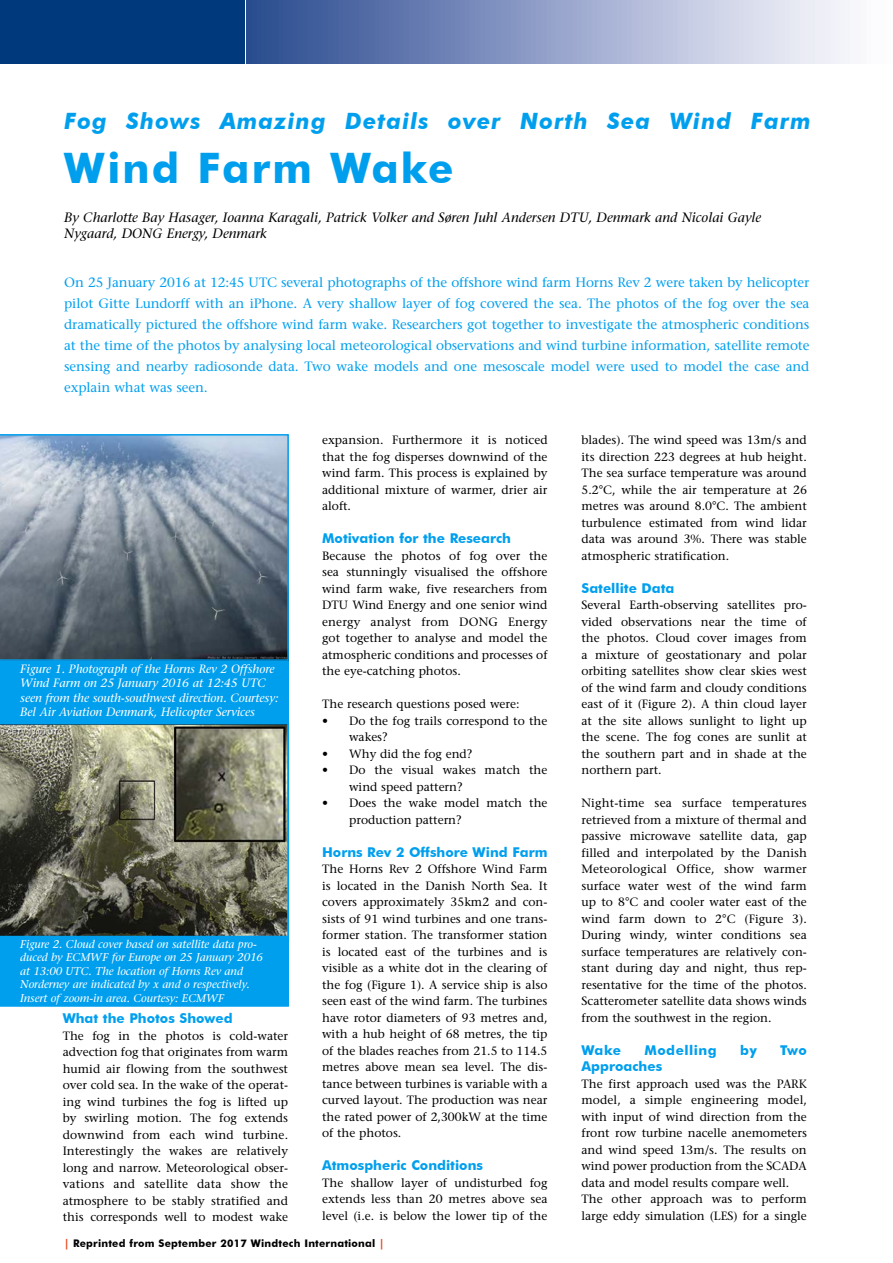
<style>
.page{position:relative;width:893px;height:1263px;background:#fff}
.page>*{position:absolute;margin:0;border:0;box-sizing:border-box;transform-origin:0 0}
.t1{font:700 42px "Futura BT";letter-spacing:.05em;color:#009fee}
.t2{font:italic 700 22.5px "Futura BT";letter-spacing:.05em;color:#009fee}
.t3{font:13.5px/21px "Stone Serif";letter-spacing:-.01em;color:#009fee;text-align:justify}
.t4{font:italic 13.5px/16.2px "Stone Serif";color:#000}
.t5{font:700 13.5px "Futura BT";color:#009fee}
.t6{font:700 13.5px "Futura BT";letter-spacing:.035em;color:#009fee}
.t7{font:12px/16.5px "Stone Serif";color:#000;text-align:justify}
.t8{font:italic 12px/14.4px "Stone Serif";letter-spacing:-.005em;color:#fff}
.t9{font:italic 11.25px/13.5px "Stone Serif";letter-spacing:-.005em;color:#fff}
.t10{font:700 10.5px "Futura BT";letter-spacing:.02em;color:#000}
.s1{color:#e74d22}
</style>
<div class="page">
<div style="left:247px;top:0;width:646px;height:64px;background:linear-gradient(to right,#2a4a91,#fff)"></div>
<div style="left:0;top:0;width:244px;height:64px;background:#003a7c"></div>
<div style="left:0;top:661px;width:289px;height:62px;background:#009fee"></div>
<svg style="left:0;top:434px;width:289px;height:227px;background:#768594"></svg>
<svg style="left:0;top:723px;width:289px;height:213px;background:#6c6e5e"></svg>
<div style="left:0;top:936px;width:289px;height:70px;background:#009fee"></div>
<h2 class="t2" style="left:64px;top:107px;width:748px">Fog Shows Amazing Details over North Sea Wind Farm</h2>
<h1 class="t1" style="left:64px;top:143px;width:391px">Wind Farm Wake</h1>
<p class="t4" style="left:64px;top:209px;width:699px">By Charlotte Bay Hasager, Ioanna Karagali, Patrick Volker and Søren Juhl Andersen DTU, Denmark and Nicolai Gayle<br>Nygaard, DONG Energy, Denmark</p>
<p class="t3" style="left:64px;top:271px;width:747px">On 25 January 2016 at 12:45 UTC several photographs of the offshore wind farm Horns Rev 2 were taken by helicopter pilot Gitte Lundorff with an iPhone. A very shallow layer of fog covered the sea. The photos of the fog over the sea dramatically pictured the offshore wind farm wake. Researchers got together to investigate the atmospheric conditions at the time of the photos by analysing local meteorological observations and wind turbine information, satellite remote sensing and nearby radiosonde data. Two wake models and one mesoscale model were used to model the case and explain what was seen.</p>
<p class="t8" style="left:20px;top:661px;width:260px">Figure 1. Photograph of the Horns Rev 2 Offshore Wind Farm on 25 January 2016 at 12:45 UTC seen from the south-southwest direction. Courtesy:<br>Bel Air Aviation Denmark, Helicopter Services</p>
<p class="t9" style="left:20px;top:937px;width:244px">Figure 2. Cloud cover based on satellite data pro&shy;duced by ECMWF for Europe on 25 January 2016 at 13:00 UTC. The location of Horns Rev and Norderney are indicated by x and o respectively.<br>Insert of zoom-in area. Courtesy: ECMWF</p>
<p class="t5" style="left:63px;top:1010px;width:171px">What the Photos Showed</p>
<p class="t7" style="left:63px;top:1027px;width:227px">The fog in the photos is cold-water advection fog that originates from warm humid air flowing from the southwest over cold sea. In the wake of the operat&shy;ing wind turbines the fog is lifted up by swirling motion. The fog extends downwind from each wind turbine.<br>Interestingly the wakes are relatively long and narrow. Meteorological obser&shy;vations and satellite data show the atmosphere to be stably stratified and this corresponds well to modest wake</p>
<p class="t7" style="left:322px;top:432px;width:227px">expansion. Furthermore it is noticed that the fog disperses downwind of the wind farm. This process is explained by additional mixture of warmer, drier air aloft.</p>
<p class="t5" style="left:322px;top:530px;width:190px">Motivation for the Research</p>
<p class="t7" style="left:322px;top:547px;width:227px">Because the photos of fog over the sea stunningly visualised the offshore wind farm wake, five researchers from DTU Wind Energy and one senior wind energy analyst from DONG Energy got together to analyse and model the atmospheric conditions and processes of the eye-catching photos.</p>
<p class="t7" style="left:322px;top:696px;width:199px">The research questions posed were:</p>
<p class="t7" style="left:349px;top:712px;width:200px;text-indent:-27px">• Do the fog trails correspond to the wakes?</p>
<p class="t7" style="left:322px;top:745px;width:152px">• Why did the fog end?</p>
<p class="t7" style="left:349px;top:762px;width:200px;text-indent:-27px">• Do the visual wakes match the wind speed pattern?</p>
<p class="t7" style="left:349px;top:795px;width:200px;text-indent:-27px">• Does the wake model match the production pattern?</p>
<p class="t5" style="left:322px;top:844px;width:227px">Horns Rev 2 Offshore Wind Farm</p>
<p class="t7" style="left:322px;top:861px;width:227px">The Horns Rev 2 Offshore Wind Farm is located in the Danish North Sea. It covers approximately 35km2 and con&shy;sists of 91 wind turbines and one trans&shy;former station. The transformer station is located east of the turbines and is visible as a white dot in the clearing of the fog (Figure 1). A service ship is also seen east of the wind farm. The turbines have rotor diameters of 93 metres and, with a hub height of 68 metres, the tip of the blades reaches from 21.5 to 114.5 metres above mean sea level. The dis&shy;tance between turbines is variable with a curved layout. The production was near the rated power of 2,300kW at the time of the photos.</p>
<p class="t5" style="left:322px;top:1157px;width:162px">Atmospheric Conditions</p>
<p class="t7" style="left:322px;top:1174px;width:227px">The shallow layer of undisturbed fog extends less than 20 metres above sea level (i.e. is below the lower tip of the</p>
<p class="t10" style="left:64px;top:1237px;width:322px"><span class="s1">|</span> Reprinted from September 2017 Windtech International <span class="s1">|</span></p>
<p class="t7" style="left:581px;top:432px;width:227px">blades). The wind speed was 13m/s and its direction 223 degrees at hub height.<br>The sea surface temperature was around 5.2°C, while the air temperature at 26 metres was around 8.0°C. The ambient turbulence estimated from wind lidar data was around 3%. There was stable atmospheric stratification.</p>
<p class="t5" style="left:581px;top:580px;width:94px">Satellite Data</p>
<p class="t7" style="left:581px;top:597px;width:227px">Several Earth-observing satellites pro&shy;vided observations near the time of the photos. Cloud cover images from a mixture of geostationary and polar orbiting satellites show clear skies west of the wind farm and cloudy conditions east of it (Figure 2). A thin cloud layer at the site allows sunlight to light up the scene. The fog cones are sunlit at the southern part and in shade at the northern part.</p>
<p class="t7" style="left:581px;top:795px;width:227px">Night-time sea surface temperatures retrieved from a mixture of thermal and passive microwave satellite data, gap filled and interpolated by the Danish Meteorological Office, show warmer surface water west of the wind farm up to 8°C and cooler water east of the wind farm down to 2°C (Figure 3).<br>During windy, winter conditions sea surface temperatures are relatively con&shy;stant during day and night, thus rep&shy;resentative for the time of the photos.<br>Scatterometer satellite data shows winds from the southwest in the region.</p>
<p class="t5" style="left:581px;top:1042px;width:41px">Wake</p>
<p class="t6" style="left:644px;top:1042px;width:74px">Modelling</p>
<p class="t5" style="left:740px;top:1042px;width:18px">by</p>
<p class="t5" style="left:780px;top:1042px;width:28px">Two</p>
<p class="t5" style="left:581px;top:1058px;width:82px">Approaches</p>
<p class="t7" style="left:581px;top:1075px;width:227px;text-align:left">The first approach used was the PARK model, a simple engineering model, with input of wind direction from the front row turbine nacelle anemometers and wind speed 13m/s. The results on wind power production from the SCADA data and model results compare well.<br>The other approach was to perform large eddy simulation (LES) for a single</p>
</div>
